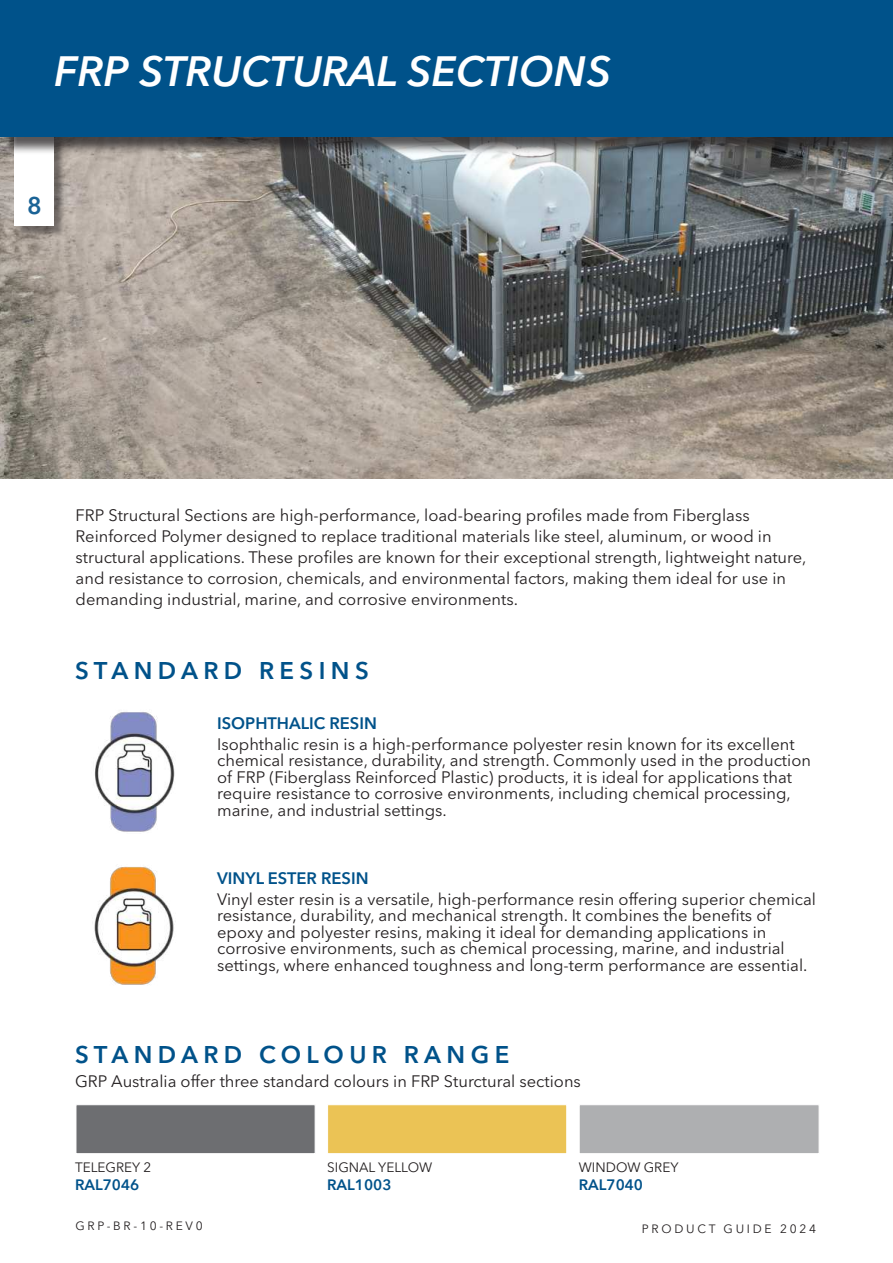
<style>
.page{position:relative;width:893px;height:1263px;background:#fff}
.page>*{position:absolute;margin:0;border:0;box-sizing:border-box;transform-origin:0 0}
.t1{font:italic 600 42px "Avenir Next LT Pro";color:#fff}
.t2{font:600 24px "Avenir Next LT Pro";letter-spacing:.225em;color:#00528a}
.t3{font:600 24px "Avenir Next LT Pro";color:#1a6396}
.t4{font:16.5px/16.5px "Avenir Next LT Pro";color:#231f20}
.t5{font:600 16.5px "Avenir Next LT Pro";color:#00528a}
.t6{font:600 15px "Avenir Next LT Pro";color:#00528a}
.t7{font:13.5px "Avenir Next LT Pro";color:#231f20}
.t8{font:12px "Avenir Next LT Pro";letter-spacing:.225em;color:#231f20}
</style>
<div class="page">
<img style="left:94px;top:866px;width:80px;height:119px">
<img style="left:0;top:136px;width:893px;height:342px">
<div style="left:76px;top:1104px;width:239px;height:50px;background:#6d6e71;border:1px solid #fff"></div>
<div style="left:327px;top:1104px;width:240px;height:50px;background:#ebc355;border:1px solid #fff"></div>
<div style="left:579px;top:1104px;width:240px;height:50px;background:#aeafb1;border:1px solid #fff"></div>
<img style="left:95px;top:712px;width:80px;height:120px">
<div style="left:16px;top:137px;width:49px;height:99px;background:#231f20;opacity:.5"></div>
<div style="left:15px;top:135px;width:39px;height:91px;background:#fff"></div>
<div style="left:2px;top:2px;width:891px;height:153px;background:#231f20;opacity:.75"></div>
<div style="left:0;top:0;width:893px;height:136px;background:#00528a"></div>
<h1 class="t1" style="left:54px;top:55px;width:559px">FRP STRUCTURAL SECTIONS</h1>
<h2 class="t3" style="left:27px;top:196px;width:16px">8</h2>
<p class="t4" style="left:76px;top:507px;width:732px;line-height:21px">FRP Structural Sections are high-performance, load-bearing profiles made from Fiberglass Reinforced Polymer designed to replace traditional materials like steel, aluminum, or wood in structural applications. These profiles are known for their exceptional strength, lightweight nature, and resistance to corrosion, chemicals, and environmental factors, making them ideal for use in demanding industrial, marine, and corrosive environments.</p>
<h2 class="t2" style="left:75px;top:661px;width:295px">STANDARD RESINS</h2>
<p class="t5" style="left:217px;top:716px;width:161px">ISOPHTHALIC RESIN</p>
<p class="t4" style="left:217px;top:737px;width:595px">Isophthalic resin is a high-performance polyester resin known for its excellent chemical resistance, durability, and strength. Commonly used in the production of FRP (Fiberglass Reinforced Plastic) products, it is ideal for applications that require resistance to corrosive environments, including chemical processing, marine, and industrial settings.</p>
<p class="t5" style="left:217px;top:871px;width:153px">VINYL ESTER RESIN</p>
<p class="t4" style="left:217px;top:892px;width:600px">Vinyl ester resin is a versatile, high-performance resin offering superior chemical resistance, durability, and mechanical strength. It combines the benefits of epoxy and polyester resins, making it ideal for demanding applications in corrosive environments, such as chemical processing, marine, and industrial settings, where enhanced toughness and long-term performance are essential.</p>
<h2 class="t2" style="left:75px;top:1044px;width:436px">STANDARD COLOUR RANGE</h2>
<p class="t4" style="left:75px;top:1074px;width:507px">GRP Australia offer three standard colours in FRP Sturctural sections</p>
<p class="t7" style="left:75px;top:1161px;width:78px">TELEGREY 2</p>
<p class="t6" style="left:75px;top:1178px;width:66px">RAL7046</p>
<p class="t7" style="left:327px;top:1161px;width:107px">SIGNAL YELLOW</p>
<p class="t6" style="left:327px;top:1178px;width:66px">RAL1003</p>
<p class="t7" style="left:579px;top:1161px;width:101px">WINDOW GREY</p>
<p class="t6" style="left:579px;top:1178px;width:66px">RAL7040</p>
<p class="t8" style="left:76px;top:1220px;width:129px">GRP-BR-10-REV0</p>
<p class="t8" style="left:642px;top:1224px;width:175px">PRODUCT GUIDE 2024</p>
</div>
